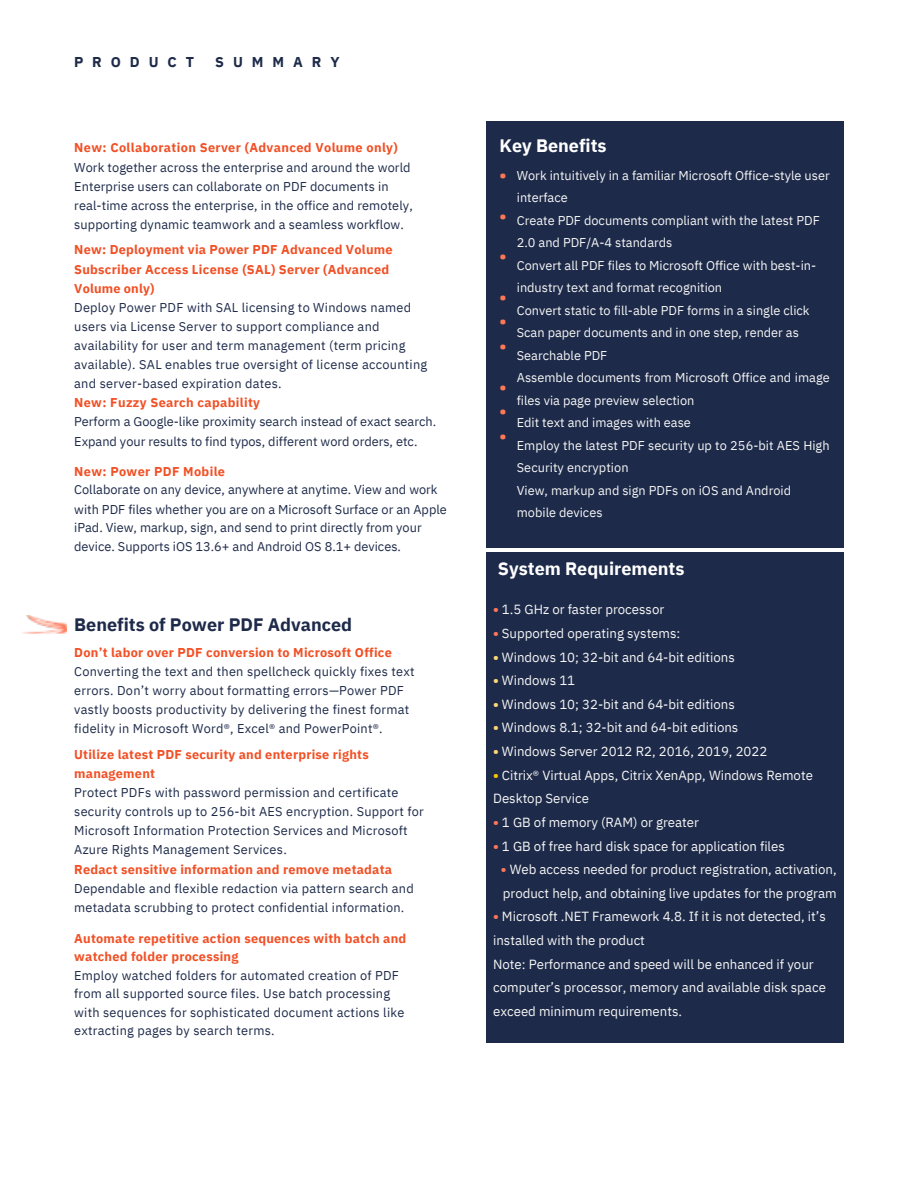
<style>
.page{position:relative;width:918px;height:1188px;background:#fff}
.page>*{position:absolute;margin:0;border:0;box-sizing:border-box;transform-origin:0 0}
.t1{font:700 18px "IBM Plex Sans";color:#fff}
.t2{font:700 18px "IBM Plex Sans";color:#1d2a49}
.t3{font:700 16.5px "IBM Plex Sans";color:#fe7858}
.t4{font:700 14.25px "IBM Plex Sans";letter-spacing:.625em;color:#1d2a49}
.t5{font:13.2px/23.7px "IBM Plex Sans";color:#f6f6f6}
.t6{font:12.75px/19px "IBM Plex Sans";letter-spacing:.02em;color:#1d2a49}
.t7{font:12.75px/22.5px "IBM Plex Sans";color:#f6f6f6}
.t8{font:700 12.75px "IBM Plex Sans";letter-spacing:.02em;color:#f15025}
.t9{font:12.75px "IBM Plex Sans";color:#1d2a49}
.s1{font-weight:700;color:#f15025}
.s2{font-weight:700;color:#fe7858}
.s3{font-weight:700;color:#ffd972}
.s4{font-weight:700;color:#ffc600}
</style>
<div class="page">
<img style="left:22px;top:615px;width:44px;height:19px">
<div style="left:486px;top:121px;width:358px;height:427px;background:#1d2a49"></div>
<div style="left:486px;top:553px;width:358px;height:489px;background:#1d2a49"></div>
<p class="t4" style="left:74px;top:53px;width:122px">PRODUCT</p>
<p class="t4" style="left:215px;top:53px;width:126px">SUMMARY</p>
<p class="t8" style="left:74px;top:139px;width:325px">New: Collaboration Server (Advanced Volume only)</p>
<p class="t6" style="left:74px;top:157px;width:338px">Work together across the enterprise and around the world<br>Enterprise users can collaborate on PDF documents in</p>
<p class="t6" style="left:74px;top:195px;width:340px">real-time across the enterprise, in the office and remotely, supporting dynamic teamwork and a seamless workflow.</p>
<p class="t8" style="left:74px;top:241px;width:320px">New: Deployment via Power PDF Advanced Volume</p>
<p class="t8" style="left:74px;top:260px;width:316px">Subscriber Access License (SAL) Server (Advanced</p>
<p class="t8" style="left:74px;top:280px;width:82px">Volume only)</p>
<p class="t6" style="left:74px;top:297px;width:338px">Deploy Power PDF with SAL licensing to Windows named</p>
<p class="t6" style="left:74px;top:317px;width:307px">users via License Server to support compliance and</p>
<p class="t6" style="left:74px;top:336px;width:333px">availability for user and term management (term pricing</p>
<p class="t6" style="left:74px;top:355px;width:355px">available). SAL enables true oversight of license accounting</p>
<p class="t6" style="left:74px;top:374px;width:209px">and server-based expiration dates.</p>
<p class="t8" style="left:74px;top:394px;width:187px">New: Fuzzy Search capability</p>
<p class="t9" style="left:74px;top:413px;width:364px">Perform a Google-like proximity search instead of exact search.</p>
<p class="t9" style="left:74px;top:433px;width:345px">Expand your results to find typos, different word orders, etc.</p>
<p class="t8" style="left:74px;top:463px;width:152px">New: Power PDF Mobile</p>
<p class="t9" style="left:74px;top:481px;width:365px">Collaborate on any device, anywhere at anytime. View and work</p>
<p class="t9" style="left:74px;top:501px;width:374px">with PDF files whether you are on a Microsoft Surface or an Apple</p>
<p class="t9" style="left:74px;top:519px;width:349px">iPad. View, markup, sign, and send to print directly from your</p>
<p class="t9" style="left:74px;top:538px;width:328px">device. Supports iOS 13.6+ and Android OS 8.1+ devices.</p>
<p class="t2" style="left:74px;top:612px;width:279px">Benefits of Power PDF Advanced</p>
<p class="t6" style="left:74px;top:643px;width:342px"><span class="s1">Don’t labor over PDF conversion to Microsoft Office </span>Converting the text and then spellcheck quickly fixes text errors. Don’t worry about formatting errors—Power PDF vastly boosts productivity by delivering the finest format fidelity in Microsoft Word®, Excel® and PowerPoint®.</p>
<p class="t8" style="left:74px;top:746px;width:296px">Utilize latest PDF security and enterprise rights</p>
<p class="t8" style="left:74px;top:765px;width:82px">management</p>
<p class="t6" style="left:74px;top:783px;width:326px">Protect PDFs with password permission and certificate</p>
<p class="t6" style="left:74px;top:802px;width:351px">security controls up to 256-bit AES encryption. Support for</p>
<p class="t6" style="left:74px;top:821px;width:335px">Microsoft Information Protection Services and Microsoft</p>
<p class="t6" style="left:74px;top:840px;width:214px">Azure Rights Management Services.</p>
<p class="t8" style="left:74px;top:861px;width:319px">Redact sensitive information and remove metadata</p>
<p class="t6" style="left:74px;top:878px;width:341px">Dependable and flexible redaction via pattern search and</p>
<p class="t6" style="left:74px;top:898px;width:332px">metadata scrubbing to protect confidential information.</p>
<p class="t8" style="left:74px;top:930px;width:334px">Automate repetitive action sequences with batch and</p>
<p class="t8" style="left:74px;top:948px;width:166px">watched folder processing</p>
<p class="t6" style="left:74px;top:966px;width:326px">Employ watched folders for automated creation of PDF</p>
<p class="t6" style="left:74px;top:984px;width:317px">from all supported source files. Use batch processing</p>
<p class="t6" style="left:74px;top:1003px;width:332px">with sequences for sophisticated document actions like</p>
<p class="t6" style="left:74px;top:1021px;width:202px">extracting pages by search terms.</p>
<p class="t1" style="left:500px;top:133px;width:109px">Key Benefits</p>
<p class="t3" style="left:500px;top:164px;width:9px">•</p>
<p class="t3" style="left:500px;top:205px;width:9px">•</p>
<p class="t3" style="left:500px;top:245px;width:9px">•</p>
<p class="t3" style="left:500px;top:286px;width:9px">•</p>
<p class="t3" style="left:500px;top:310px;width:9px">•</p>
<p class="t3" style="left:500px;top:335px;width:9px">•</p>
<p class="t3" style="left:500px;top:376px;width:9px">•</p>
<p class="t3" style="left:500px;top:400px;width:9px">•</p>
<p class="t3" style="left:500px;top:425px;width:9px">•</p>
<p class="t7" style="left:517px;top:163px;width:314px">Work intuitively in a familiar Microsoft Office-style user interface</p>
<p class="t7" style="left:517px;top:208px;width:304px">Create PDF documents compliant with the latest PDF<br>2.0 and PDF/A-4 standards</p>
<p class="t7" style="left:517px;top:253px;width:301px">Convert all PDF files to Microsoft Office with best-in&shy;industry text and format recognition</p>
<p class="t7" style="left:517px;top:298px;width:294px">Convert static to fill-able PDF forms in a single click<br>Scan paper documents and in one step, render as<br>Searchable PDF</p>
<p class="t7" style="left:517px;top:366px;width:314px">Assemble documents from Microsoft Office and image files via page preview selection</p>
<p class="t7" style="left:517px;top:411px;width:176px">Edit text and images with ease</p>
<p class="t7" style="left:517px;top:433px;width:314px">Employ the latest PDF security up to 256-bit AES High<br>Security encryption</p>
<p class="t7" style="left:517px;top:478px;width:276px">View, markup and sign PDFs on iOS and Android</p>
<p class="t7" style="left:517px;top:501px;width:87px">mobile devices</p>
<p class="t1" style="left:498px;top:556px;width:188px">System Requirements</p>
<p class="t5" style="left:493px;top:598px;width:173px"><span class="s2">•</span> 1.5 GHz or faster processor</p>
<p class="t5" style="left:493px;top:621px;width:189px"><span class="s2">•</span> Supported operating systems:</p>
<p class="t5" style="left:493px;top:645px;width:243px"><span class="s3">•</span> Windows 10; 32-bit and 64-bit editions</p>
<p class="t5" style="left:493px;top:668px;width:84px"><span class="s3">•</span> Windows 11</p>
<p class="t5" style="left:493px;top:692px;width:243px"><span class="s3">•</span> Windows 10; 32-bit and 64-bit editions</p>
<p class="t5" style="left:493px;top:716px;width:247px"><span class="s3">•</span> Windows 8.1; 32-bit and 64-bit editions</p>
<p class="t5" style="left:493px;top:739px;width:276px"><span class="s3">•</span> Windows Server 2012 R2, 2016, 2019, 2022</p>
<p class="t5" style="left:493px;top:763px;width:321px"><span class="s4">•</span> Citrix® Virtual Apps, Citrix XenApp, Windows Remote<br>Desktop Service</p>
<p class="t5" style="left:493px;top:810px;width:207px"><span class="s2">•</span> 1 GB of memory (RAM) or greater</p>
<p class="t5" style="left:493px;top:834px;width:293px"><span class="s2">•</span> 1 GB of free hard disk space for application files</p>
<p class="t5" style="left:501px;top:857px;width:337px"><span class="s2">•</span> Web access needed for product registration, activation, product help, and obtaining live updates for the program</p>
<p class="t5" style="left:493px;top:905px;width:334px"><span class="s2">•</span> Microsoft .NET Framework 4.8. If it is not detected, it’s installed with the product</p>
<p class="t5" style="left:493px;top:952px;width:334px">Note: Performance and speed will be enhanced if your computer’s processor, memory and available disk space exceed minimum requirements.</p>
</div>
